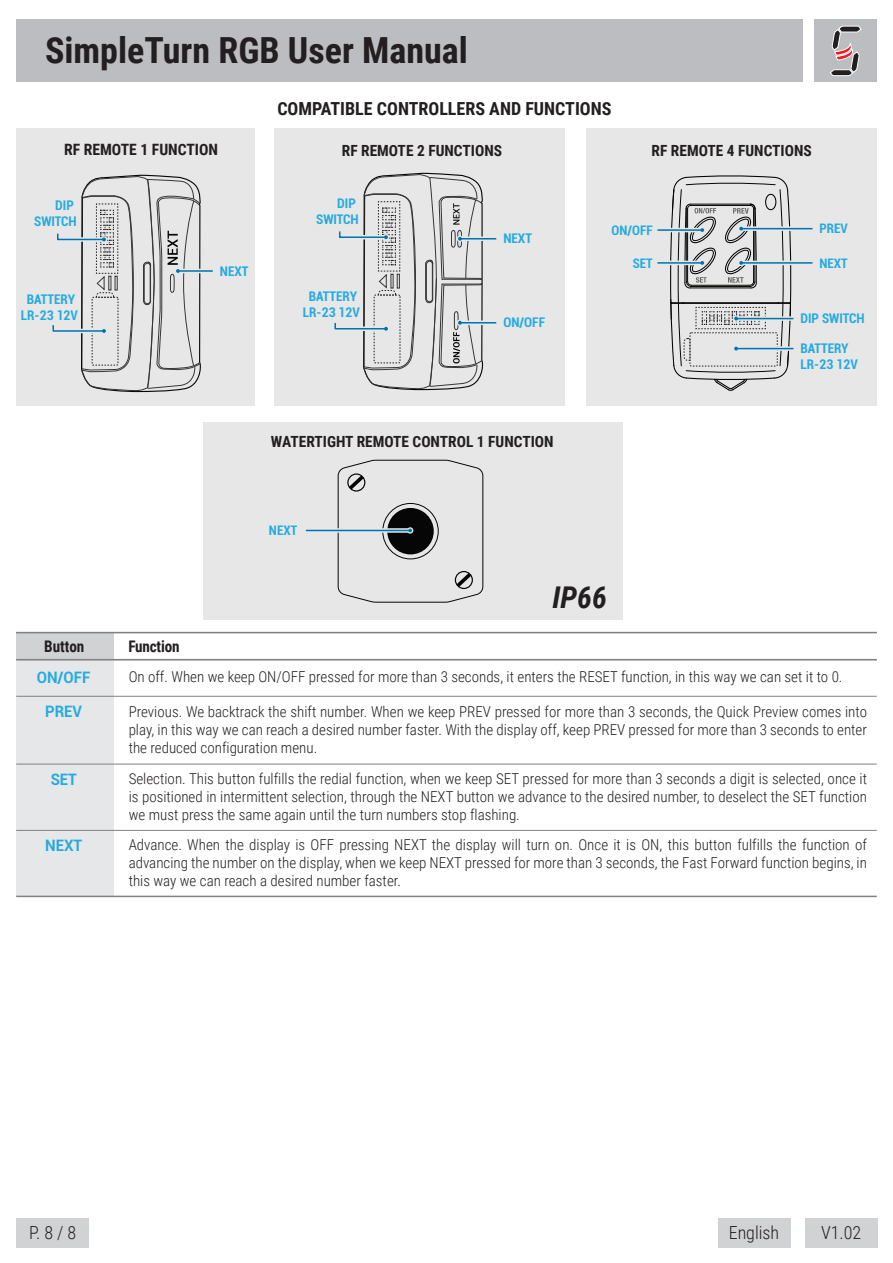
<style>
.page{position:relative;width:893px;height:1263px;background:#fff}
.page>*{position:absolute;margin:0;border:0;box-sizing:border-box;transform-origin:0 0}
.t1{font:700 36px "Roboto Condensed";color:#231f20}
.t2{font:italic 700 30px "Roboto Condensed";color:#231f20}
.t3{font:700 18px "Roboto Condensed";color:#231f20}
.t4{font:300 18px "Roboto Condensed";color:#231f20}
.t5{font:700 16.05px "Roboto Condensed";letter-spacing:-.01em;color:#231f20;scale:.95 1}
.t6{font:700 15.75px "Roboto";letter-spacing:-.005em;color:#24aae1;scale:.95 1}
.t7{font:700 15.6px "Roboto Condensed";color:#231f20}
.t8{font:700 15.45px "Roboto Condensed";color:#231f20}
.t9{font:300 15px/18px "Roboto Condensed";color:#231f20;text-align:justify}
.t10{font:700 condensed 13.35px/16px "Roboto";color:#24aae1;text-align:right}
.t11{font:700 condensed 13.2px "Roboto";color:#24aae1}
</style>
<div class="page">
<div style="left:718px;top:1218px;width:72px;height:30px;background:#d1d2d4"></div>
<div style="left:17px;top:1218px;width:72px;height:29px;background:#d1d2d4"></div>
<div style="left:805px;top:1218px;width:72px;height:29px;background:#d1d2d4"></div>
<div style="left:16px;top:20px;width:787px;height:62px;background:#bcbdc0"></div>
<div style="left:814px;top:20px;width:63px;height:62px;background:#bcbdc0"></div>
<svg style="left:830px;top:26px;width:31px;height:50px"></svg>
<div style="left:203px;top:422px;width:420px;height:197px;background:#e6e7e6"></div>
<div style="left:306px;top:528px;width:104px;height:5px;background:#abc9da"></div>
<hr style="left:306px;top:530px;width:104px;height:1px;background:#0073ae">
<svg style="left:337px;top:459px;width:147px;height:144px"></svg>
<div style="left:16px;top:633px;width:97px;height:27px;background:#d1d2d4"></div>
<div style="left:16px;top:660px;width:97px;height:236px;background:#e6e7e9"></div>
<hr style="left:16px;top:696px;width:861px;height:1px;background:#808180">
<hr style="left:16px;top:896px;width:861px;height:1px;background:#808180">
<hr style="left:16px;top:632px;width:861px;height:1px;background:#808180">
<hr style="left:16px;top:659px;width:861px;height:1px;background:#808180">
<hr style="left:16px;top:764px;width:861px;height:1px;background:#808180">
<hr style="left:16px;top:830px;width:861px;height:1px;background:#808180">
<div style="left:586px;top:128px;width:290px;height:278px;background:#e6e7e6"></div>
<hr style="left:657px;top:262px;width:45px;height:2px;background:#0073ae">
<hr style="left:657px;top:229px;width:45px;height:2px;background:#0073ae">
<hr style="left:741px;top:262px;width:71px;height:2px;background:#0073ae">
<svg style="left:792px;top:227px;width:20px;height:3px"></svg>
<hr style="left:741px;top:228px;width:71px;height:1px;background:#0073ae">
<div style="left:16px;top:128px;width:239px;height:278px;background:#e6e7e6"></div>
<div style="left:274px;top:128px;width:291px;height:278px;background:#e6e7e6"></div>
<hr style="left:736px;top:318px;width:57px;height:1px;background:#0073ae">
<hr style="left:736px;top:348px;width:57px;height:1px;background:#0073ae">
<svg style="left:670px;top:175px;width:122px;height:216px"></svg>
<svg style="left:80px;top:174px;width:122px;height:1074px"></svg>
<hr style="left:178px;top:269px;width:35px;height:4px;background:#e6e7e9">
<hr style="left:178px;top:270px;width:35px;height:2px;background:#0073ae">
<svg style="left:52px;top:176px;width:148px;height:215px"></svg>
<svg style="left:484px;top:239px;width:12px;height:1px"></svg>
<hr style="left:460px;top:238px;width:36px;height:1px;background:#0073ae">
<svg style="left:484px;top:323px;width:12px;height:1px"></svg>
<hr style="left:460px;top:322px;width:36px;height:1px;background:#0073ae">
<svg style="left:334px;top:172px;width:150px;height:219px"></svg>
<h1 class="t1" style="left:45px;top:25px;width:424px">SimpleTurn RGB User Manual</h1>
<p class="t3" style="left:277px;top:96px;width:336px">COMPATIBLE CONTROLLERS AND FUNCTIONS</p>
<p class="t7" style="left:64px;top:138px;width:156px">RF REMOTE 1 FUNCTION</p>
<p class="t8" style="left:652px;top:140px;width:162px">RF REMOTE 4 FUNCTIONS</p>
<p class="t8" style="left:342px;top:140px;width:162px">RF REMOTE 2 FUNCTIONS</p>
<p class="t10" style="left:34px;top:197px;width:44px">DIP<br>SWITCH</p>
<p class="t10" style="left:220px;top:262px;width:30px">NEXT</p>
<p class="t10" style="left:316px;top:195px;width:44px">DIP<br>SWITCH</p>
<p class="t10" style="left:503px;top:230px;width:30px">NEXT</p>
<p class="t11" style="left:612px;top:221px;width:43px">ON/OFF</p>
<p class="t11" style="left:633px;top:254px;width:21px">SET</p>
<p class="t11" style="left:819px;top:219px;width:30px">PREV</p>
<p class="t11" style="left:819px;top:254px;width:30px">NEXT</p>
<p class="t10" style="left:21px;top:290px;width:59px;text-align:center">BATTERY<br>LR-23 12V</p>
<p class="t10" style="left:303px;top:288px;width:59px;text-align:center">BATTERY<br>LR-23 12V</p>
<p class="t10" style="left:503px;top:314px;width:43px">ON/OFF</p>
<p class="t8" style="left:271px;top:430px;width:284px">WATERTIGHT REMOTE CONTROL 1 FUNCTION</p>
<p class="t11" style="left:269px;top:521px;width:30px">NEXT</p>
<h2 class="t2" style="left:553px;top:576px;width:56px">IP66</h2>
<p class="t10" style="left:800px;top:310px;width:66px">DIP SWITCH</p>
<p class="t10" style="left:800px;top:340px;width:59px;text-align:left">BATTERY<br>LR-23 12V</p>
<p class="t5" style="left:44px;top:635px;width:44px">Button</p>
<p class="t5" style="left:128px;top:635px;width:55px">Function</p>
<p class="t6" style="left:37px;top:666px;width:58px">ON/OFF</p>
<p class="t9" style="left:129px;top:667px;width:715px">On off. When we keep ON/OFF pressed for more than 3 seconds, it enters the RESET function, in this way we can set it to 0.</p>
<p class="t6" style="left:45px;top:701px;width:40px">PREV</p>
<p class="t9" style="left:129px;top:702px;width:740px">Previous. We backtrack the shift number. When we keep PREV pressed for more than 3 seconds, the Quick Preview comes into play, in this way we can reach a desired number faster. With the display off, keep PREV pressed for more than 3 seconds to enter the reduced configuration menu.</p>
<p class="t6" style="left:51px;top:768px;width:29px">SET</p>
<p class="t9" style="left:129px;top:769px;width:740px">Selection. This button fulfills the redial function, when we keep SET pressed for more than 3 seconds a digit is selected, once it is positioned in intermittent selection, through the NEXT button we advance to the desired number, to deselect the SET function we must press the same again until the turn numbers stop flashing.</p>
<p class="t6" style="left:45px;top:834px;width:40px">NEXT</p>
<p class="t9" style="left:129px;top:835px;width:740px">Advance. When the display is OFF pressing NEXT the display will turn on. Once it is ON, this button fulfills the function of advancing the number on the display, when we keep NEXT pressed for more than 3 seconds, the Fast Forward function begins, in this way we can reach a desired number faster.</p>
<p class="t4" style="left:29px;top:1220px;width:49px">P. 8 / 8</p>
<p class="t4" style="left:729px;top:1220px;width:52px">English</p>
<p class="t4" style="left:821px;top:1220px;width:42px">V1.012</p>
</div>
